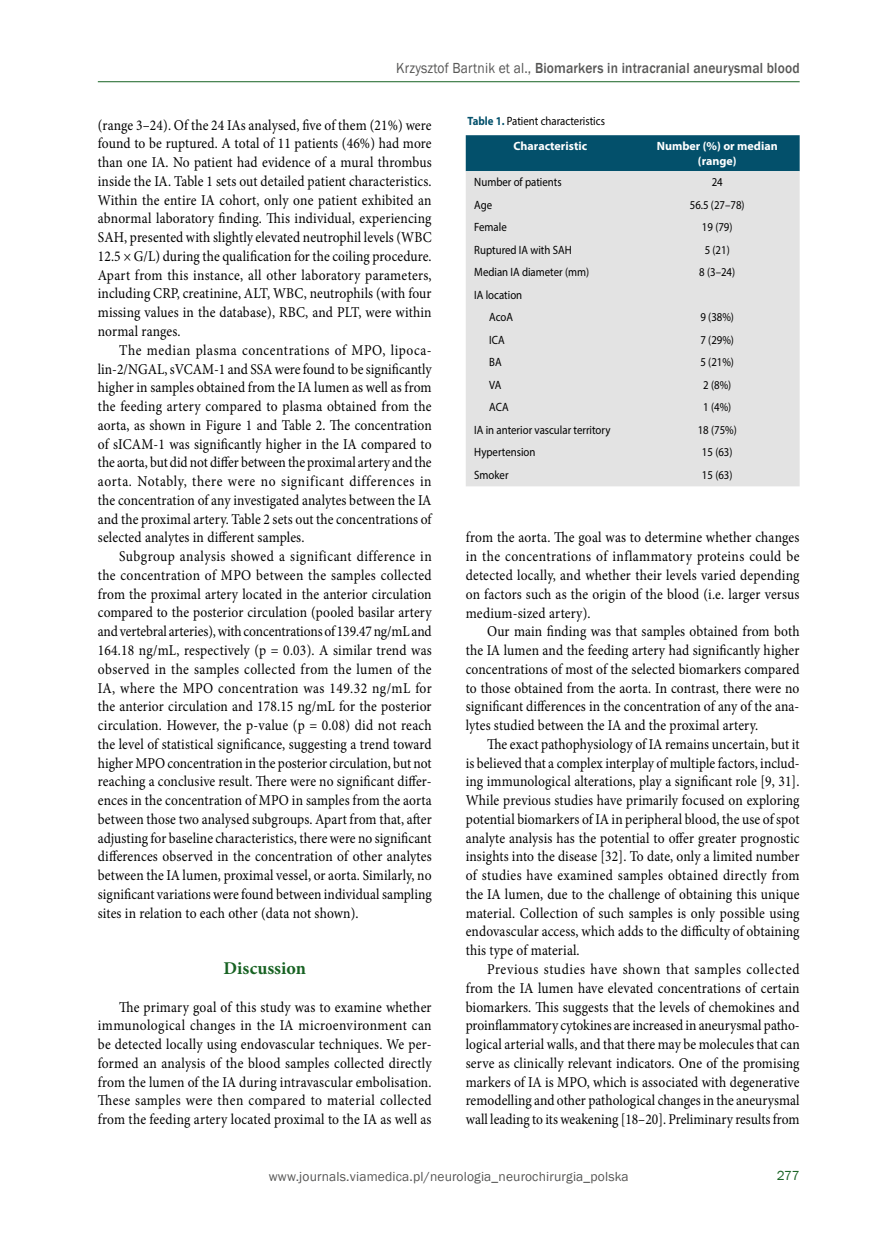
<style>
.page{position:relative;width:872px;height:1234px;background:#fff}
.page>*{position:absolute;margin:0;border:0;box-sizing:border-box;transform-origin:0 0}
.t1{font:700 18px "Minion Pro";color:#176222}
.t2{font:15px/18.8px "Minion Pro";letter-spacing:.01em;color:#000;text-align:justify;scale:.9 1}
.t3{font:500 15px "Franklin Gothic";letter-spacing:.01em;color:#575756;scale:.9 1}
.t4{font:13.5px "Franklin Gothic";letter-spacing:.01em;color:#575756}
.t5{font:13.5px "Franklin Gothic";color:#176222}
.t6{font:12px/25.2px "Myriad Pro";color:#000;scale:.9 1}
.t7{font:700 12px/15px "Myriad Pro";color:#fff;text-align:center}
.s1{font-weight:400}
.s2{font-weight:700;color:#03506b}
.s3{font-weight:700;color:#fff}
</style>
<div class="page">
<hr style="left:98px;top:81px;width:701px;height:1px;background:#176222">
<div style="left:466px;top:135px;width:333px;height:36px;background:#03506b"></div>
<div style="left:466px;top:171px;width:333px;height:315px;background:#e3e3e3"></div>
<p class="t3" style="left:396px;top:59px;width:450px"><span class="s1">Krzysztof Bartnik et al.,</span> Biomarkers in intracranial aneurysmal blood</p>
<p class="t2" style="left:98px;top:115px;width:372px">(range 3–24). Of the 24 IAs analysed, five of them (21%) were found to be ruptured. A total of 11 patients (46%) had more than one IA. No patient had evidence of a mural thrombus inside the IA. Table 1 sets out detailed patient characteristics.<br>Within the entire IA cohort, only one patient exhibited an abnormal laboratory finding. This individual, experiencing SAH, presented with slightly elevated neutrophil levels (WBC 12.5 × G/L) during the qualification for the coiling procedure.<br>Apart from this instance, all other laboratory parameters, including CRP, creatinine, ALT, WBC, neutrophils (with four missing values in the database), RBC, and PLT, were within normal ranges.</p>
<p class="t2" style="left:98px;top:340px;width:372px;text-indent:21px">The median plasma concentrations of MPO, lipoca&shy;lin-2/NGAL, sVCAM-1 and SSA were found to be significantly higher in samples obtained from the IA lumen as well as from the feeding artery compared to plasma obtained from the aorta, as shown in Figure 1 and Table 2. The concentration of sICAM-1 was significantly higher in the IA compared to the aorta, but did not differ between the proximal artery and the aorta. Notably, there were no significant differences in the concentration of any investigated analytes between the IA and the proximal artery. Table 2 sets out the concentrations of selected analytes in different samples.</p>
<p class="t2" style="left:98px;top:547px;width:372px;text-indent:21px">Subgroup analysis showed a significant difference in the concentration of MPO between the samples collected from the proximal artery located in the anterior circulation compared to the posterior circulation (pooled basilar artery and vertebral arteries), with concentrations of 139.47 ng/mL and 164.18 ng/mL, respectively (p = 0.03). A similar trend was observed in the samples collected from the lumen of the IA, where the MPO concentration was 149.32 ng/mL for the anterior circulation and 178.15 ng/mL for the posterior circulation. However, the p-value (p = 0.08) did not reach the level of statistical significance, suggesting a trend toward higher MPO concentration in the posterior circulation, but not reaching a conclusive result. There were no significant differ&shy;ences in the concentration of MPO in samples from the aorta between those two analysed subgroups. Apart from that, after adjusting for baseline characteristics, there were no significant differences observed in the concentration of other analytes between the IA lumen, proximal vessel, or aorta. Similarly, no significant variations were found between individual sampling sites in relation to each other (data not shown).</p>
<p class="t1" style="left:224px;top:955px;width:84px">Discussion</p>
<p class="t2" style="left:98px;top:997px;width:372px;text-indent:21px">The primary goal of this study was to examine whether immunological changes in the IA microenvironment can be detected locally using endovascular techniques. We per&shy;formed an analysis of the blood samples collected directly from the lumen of the IA during intravascular embolisation.<br>These samples were then compared to material collected from the feeding artery located proximal to the IA as well as</p>
<p class="t6" style="left:513px;top:108px;width:103px;text-indent:-46px"><span class="s2">Table 1.</span> Patient characteristics<br><span class="s3">Characteristic</span></p>
<p class="t7" style="left:656px;top:138px;width:123px">Number (%) or median (range)</p>
<p class="t6" style="left:474px;top:169px;width:99px">Number of patients</p>
<p class="t6" style="left:711px;top:169px;width:14px">24</p>
<p class="t6" style="left:474px;top:192px;width:21px">Age</p>
<p class="t6" style="left:690px;top:192px;width:62px">56.5 (27–78)</p>
<p class="t6" style="left:474px;top:214px;width:38px">Female</p>
<p class="t6" style="left:702px;top:214px;width:35px">19 (79)</p>
<p class="t6" style="left:474px;top:237px;width:110px">Ruptured IA with SAH</p>
<p class="t6" style="left:704px;top:237px;width:29px">5 (21)</p>
<p class="t6" style="left:474px;top:259px;width:129px">Median IA diameter (mm)</p>
<p class="t6" style="left:699px;top:259px;width:41px">8 (3–24)</p>
<p class="t6" style="left:474px;top:283px;width:55px;line-height:22.5px;text-align:center">IA location<br>AcoA</p>
<p class="t6" style="left:700px;top:304px;width:39px">9 (38%)</p>
<p class="t6" style="left:489px;top:327px;width:19px">ICA</p>
<p class="t6" style="left:700px;top:327px;width:39px">7 (29%)</p>
<p class="t6" style="left:489px;top:349px;width:15px">BA</p>
<p class="t6" style="left:700px;top:349px;width:39px">5 (21%)</p>
<p class="t6" style="left:489px;top:372px;width:15px">VA</p>
<p class="t6" style="left:703px;top:372px;width:33px">2 (8%)</p>
<p class="t6" style="left:489px;top:394px;width:23px">ACA</p>
<p class="t6" style="left:703px;top:394px;width:33px">1 (4%)</p>
<p class="t6" style="left:474px;top:417px;width:153px">IA in anterior vascular territory</p>
<p class="t6" style="left:697px;top:417px;width:45px">18 (75%)</p>
<p class="t6" style="left:474px;top:439px;width:70px">Hypertension</p>
<p class="t6" style="left:702px;top:439px;width:35px">15 (63)</p>
<p class="t6" style="left:474px;top:462px;width:40px">Smoker</p>
<p class="t6" style="left:702px;top:462px;width:35px">15 (63)</p>
<p class="t2" style="left:466px;top:528px;width:372px">from the aorta. The goal was to determine whether changes in the concentrations of inflammatory proteins could be detected locally, and whether their levels varied depending on factors such as the origin of the blood (i.e. larger versus medium-sized artery).</p>
<p class="t2" style="left:466px;top:622px;width:372px;text-indent:21px">Our main finding was that samples obtained from both the IA lumen and the feeding artery had significantly higher concentrations of most of the selected biomarkers compared to those obtained from the aorta. In contrast, there were no significant differences in the concentration of any of the ana&shy;lytes studied between the IA and the proximal artery.</p>
<p class="t2" style="left:466px;top:734px;width:372px;text-indent:21px">The exact pathophysiology of IA remains uncertain, but it is believed that a complex interplay of multiple factors, includ&shy;ing immunological alterations, play a significant role [9, 31].<br>While previous studies have primarily focused on exploring potential biomarkers of IA in peripheral blood, the use of spot analyte analysis has the potential to offer greater prognostic insights into the disease [32]. To date, only a limited number of studies have examined samples obtained directly from the IA lumen, due to the challenge of obtaining this unique material. Collection of such samples is only possible using endovascular access, which adds to the difficulty of obtaining this type of material.</p>
<p class="t2" style="left:466px;top:959px;width:372px;text-indent:21px">Previous studies have shown that samples collected from the IA lumen have elevated concentrations of certain biomarkers. This suggests that the levels of chemokines and proinflammatory cytokines are increased in aneurysmal patho&shy;logical arterial walls, and that there may be molecules that can serve as clinically relevant indicators. One of the promising markers of IA is MPO, which is associated with degenerative remodelling and other pathological changes in the aneurysmal wall leading to its weakening [18–20]. Preliminary results from</p>
<p class="t4" style="left:269px;top:1168px;width:361px">www.journals.viamedica.pl/neurologia_neurochirurgia_polska</p>
<p class="t5" style="left:777px;top:1166px;width:24px">277</p>
</div>
